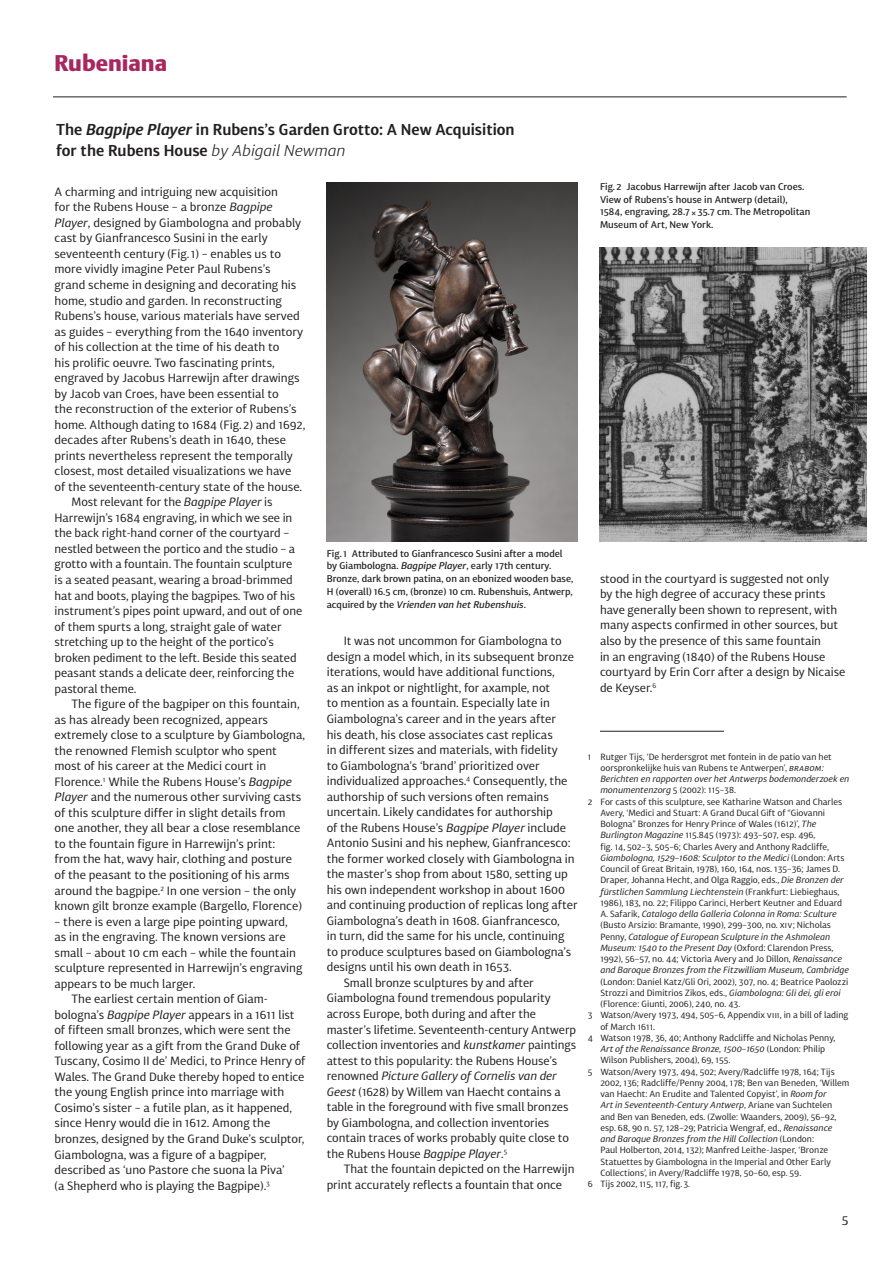
<style>
.page{position:relative;width:893px;height:1263px;background:#fff}
.page>*{position:absolute;margin:0;border:0;box-sizing:border-box;transform-origin:0 0}
.tc{font:900 22.5px "DTL Argo T";color:#a7285f}
.tb2{font:600 15.75px/21px "Diaria Sans Pro";color:#231f20}
.pa_8_5_12{font:12.75px "Diaria Sans Pro";color:#231f20}
.p_8_5_12{font:12px/15.6px "Diaria Sans Pro";color:#231f20}
.bs{font:500 9.75px/12.8px "Diaria Sans Pro";color:#231f20}
.noot{font:9px/11.2px "Diaria Sans Pro";color:#231f20}
.s1{font-style:italic}
.s2{font-weight:300;font-style:italic}
.s3{font-size:10.5px}
</style>
<div class="page">
<hr style="left:53px;top:97px;width:794px;height:1px;background:#231f20">
<hr style="left:600px;top:731px;width:124px;height:1px;background:#231f20">
<img style="left:599px;top:247px;width:268px;height:294px">
<img style="left:327px;top:182px;width:251px;height:359px">
<p class="tc" style="left:55px;top:50px;width:114px">Rubeniana</p>
<p class="tb2" style="left:56px;top:119px;width:460px">The <span class="s1">Bagpipe Player</span> in Rubens’s Garden Grotto: A New Acquisition for the Rubens House <span class="s2">by Abigail Newman</span></p>
<p class="p_8_5_12" style="left:55px;top:184px;width:252px">A charming and intriguing new acquisition<br>for the Rubens House – a bronze <span class="s1">Bagpipe Player</span>, designed by Giambologna and probably cast by Gianfrancesco Susini in the early seventeenth century (Fig.1) – enables us to more vividly imagine Peter Paul Rubens’s<br>grand scheme in designing and decorating his home, studio and garden. In reconstructing Rubens’s house, various materials have served as guides – everything from the 1640 inventory of his collection at the time of his death to<br>his prolific oeuvre. Two fascinating prints, engraved by Jacobus Harrewijn after drawings by Jacob van Croes, have been essential to<br>the reconstruction of the exterior of Rubens’s home. Although dating to 1684 (Fig.2) and 1692, decades after Rubens’s death in 1640, these prints nevertheless represent the temporally closest, most detailed visualizations we have of the seventeenth-century state of the house.</p>
<p class="p_8_5_12" style="left:55px;top:494px;width:249px;text-indent:17px">Most relevant for the <span class="s1">Bagpipe Player</span> is Harrewijn’s 1684 engraving, in which we see in the back right-hand corner of the courtyard – nestled between the portico and the studio – a grotto with a fountain. The fountain sculpture is a seated peasant, wearing a broad-brimmed hat and boots, playing the bagpipes. Two of his instrument’s pipes point upward, and out of one of them spurts a long, straight gale of water stretching up to the height of the portico’s broken pediment to the left. Beside this seated peasant stands a delicate deer, reinforcing the pastoral theme.</p>
<p class="p_8_5_12" style="left:55px;top:696px;width:252px;text-indent:17px">The figure of the bagpiper on this fountain, as has already been recognized, appears extremely close to a sculpture by Giambologna, the renowned Flemish sculptor who spent most of his career at the Medici court in Florence.<sup>1</sup> While the Rubens House’s <span class="s1">Bagpipe Player</span> and the numerous other surviving casts of this sculpture differ in slight details from one another, they all bear a close resemblance to the fountain figure in Harrewijn’s print:<br>from the hat, wavy hair, clothing and posture of the peasant to the positioning of his arms around the bagpipe.<sup>2</sup> In one version – the only known gilt bronze example (Bargello, Florence)</p>
<p class="p_8_5_12" style="left:55px;top:913px;width:250px">– there is even a large pipe pointing upward, as in the engraving. The known versions are small – about 10 cm each – while the fountain sculpture represented in Harrewijn’s engraving appears to be much larger.</p>
<p class="p_8_5_12" style="left:55px;top:991px;width:253px;text-indent:17px">The earliest certain mention of Giam&shy;bologna’s <span class="s1">Bagpipe Player</span> appears in a 1611 list of fifteen small bronzes, which were sent the following year as a gift from the Grand Duke of Tuscany, Cosimo II de’ Medici, to Prince Henry of Wales. The Grand Duke thereby hoped to entice the young English prince into marriage with Cosimo’s sister – a futile plan, as it happened, since Henry would die in 1612. Among the bronzes, designed by the Grand Duke’s sculptor, Giambologna, was a figure of a bagpiper, described as ‘uno Pastore che suona la Piva’<br>(a Shepherd who is playing the Bagpipe).<sup>3</sup></p>
<p class="bs" style="left:327px;top:547px;width:248px">Fig.1 Attributed to Gianfrancesco Susini after a model by Giambologna. <span class="s1">Bagpipe Player</span>, early 17th century.<br>Bronze, dark brown patina, on an ebonized wooden base, H (overall) 16.5 cm, (bronze) 10 cm. Rubenshuis, Antwerp, acquired by the <span class="s1">Vrienden van het Rubenshuis</span>.</p>
<p class="p_8_5_12" style="left:327px;top:633px;width:252px;text-indent:17px">It was not uncommon for Giambologna to design a model which, in its subsequent bronze iterations, would have additional functions,<br>as an inkpot or nightlight, for axample, not<br>to mention as a fountain. Especially late in Giambologna’s career and in the years after<br>his death, his close associates cast replicas<br>in different sizes and materials, with fidelity<br>to Giambologna’s ‘brand’ prioritized over individualized approaches.<sup>4</sup> Consequently, the authorship of such versions often remains uncertain. Likely candidates for authorship<br>of the Rubens House’s <span class="s1">Bagpipe Player</span> include Antonio Susini and his nephew, Gianfrancesco: the former worked closely with Giambologna in the master’s shop from about 1580, setting up his own independent workshop in about 1600 and continuing production of replicas long after Giambologna’s death in 1608. Gianfrancesco,<br>in turn, did the same for his uncle, continuing to produce sculptures based on Giambologna’s designs until his own death in 1653.</p>
<p class="p_8_5_12" style="left:327px;top:975px;width:251px;text-indent:17px">Small bronze sculptures by and after Giambologna found tremendous popularity across Europe, both during and after the master’s lifetime. Seventeenth-century Antwerp collection inventories and <span class="s1">kunstkamer</span> paintings attest to this popularity: the Rubens House’s renowned <span class="s1">Picture Gallery of Cornelis van der Geest</span> (1628) by Willem van Haecht contains a table in the foreground with five small bronzes by Giambologna, and collection inventories contain traces of works probably quite close to the Rubens House <span class="s1">Bagpipe Player</span>.<sup>5</sup></p>
<p class="p_8_5_12" style="left:327px;top:1161px;width:249px;text-indent:17px">That the fountain depicted on the Harrewijn print accurately reflects a fountain that once</p>
<p class="bs" style="left:600px;top:180px;width:212px">Fig.2 Jacobus Harrewijn after Jacob van Croes.<br>View of Rubens’s house in Antwerp (detail), 1584, engraving, 28.7<span class="s3">×</span>35.7 cm. The Metropolitan Museum of Art, New York.</p>
<p class="p_8_5_12" style="left:600px;top:571px;width:247px">stood in the courtyard is suggested not only<br>by the high degree of accuracy these prints have generally been shown to represent, with many aspects confirmed in other sources, but also by the presence of this same fountain<br>in an engraving (1840) of the Rubens House courtyard by Erin Corr after a design by Nicaise de Keyser.<sup>6</sup></p>
<p class="noot" style="left:600px;top:751px;width:250px;text-indent:-13px">1 Rutger Tijs, ‘De herdersgrot met fontein in de patio van het oorspronkelijke huis van Rubens te Antwerpen’, <span class="s1">brabom:<br>Berichten en rapporten over het Antwerps bodemonderzoek en monumentenzorg</span> 5 (2002): 115–38.</p>
<p class="noot" style="left:600px;top:796px;width:250px;text-indent:-13px">2 For casts of this sculpture, see Katharine Watson and Charles Avery, ‘Medici and Stuart: A Grand Ducal Gift of “Giovanni Bologna” Bronzes for Henry Prince of Wales (1612)’, <span class="s1">The Burlington Magazine</span> 115.845 (1973): 493–507, esp. 496,<br>fig. 14, 502–3, 505–6; Charles Avery and Anthony Radcliffe, <span class="s1">Giambologna, 1529–1608: Sculptor to the Medici</span> (London: Arts Council of Great Britain, 1978), 160, 164, nos. 135–36; James D.<br>Draper, Johanna Hecht, and Olga Raggio, eds., <span class="s1">Die Bronzen der fürstlichen Sammlung Liechtenstein</span> (Frankfurt: Liebieghaus, 1986), 183, no. 22; Filippo Carinci, Herbert Keutner and Eduard A. Safarik, <span class="s1">Catalogo della Galleria Colonna in Roma: Sculture </span>(Busto Arsizio: Bramante, 1990), 299–300, no. xiv; Nicholas Penny, <span class="s1">Catalogue of European Sculpture in the Ashmolean Museum: 1540 to the Present Day</span> (Oxford: Clarendon Press, 1992), 56–57, no. 44; Victoria Avery and Jo Dillon, <span class="s1">Renaissance and Baroque Bronzes from the Fitzwilliam Museum, Cambridge </span>(London: Daniel Katz/Gli Ori, 2002), 307, no. 4; Beatrice Paolozzi Strozzi and Dimitrios Zikos, eds., <span class="s1">Giambologna: Gli dei, gli eroi </span>(Florence: Giunti, 2006), 240, no. 43.</p>
<p class="noot" style="left:600px;top:1009px;width:249px;text-indent:-13px">3 Watson/Avery 1973, 494, 505–6, Appendix viii, in a bill of lading of March 1611.</p>
<p class="noot" style="left:600px;top:1032px;width:236px;text-indent:-13px">4 Watson 1978, 36, 40; Anthony Radcliffe and Nicholas Penny,<br><span class="s1">Art of the Renaissance Bronze, 1500–1650</span> (London: Philip<br>Wilson Publishers, 2004), 69, 155.</p>
<p class="noot" style="left:600px;top:1066px;width:250px;text-indent:-13px">5 Watson/Avery 1973, 494, 502; Avery/Radcliffe 1978, 164; Tijs 2002, 136; Radcliffe/Penny 2004, 178; Ben van Beneden, ‘Willem van Haecht: An Erudite and Talented Copyist’, in <span class="s1">Room for<br>Art in Seventeenth-Century Antwerp</span>, Ariane van Suchtelen<br>and Ben van Beneden, eds. (Zwolle: Waanders, 2009), 56–92, esp. 68, 90 n. 57, 128–29; Patricia Wengraf, ed., <span class="s1">Renaissance and Baroque Bronzes from the Hill Collection</span> (London:<br>Paul Holberton, 2014, 132); Manfred Leithe-Jasper, ‘Bronze Statuettes by Giambologna in the Imperial and Other Early Collections’, in Avery/Radcliffe 1978, 50–60, esp. 59.</p>
<p class="noot" style="left:588px;top:1178px;width:104px">6 Tijs 2002, 115, 117, fig.3.</p>
<p class="pa_8_5_12" style="left:842px;top:1211px;width:8px">5</p>
</div>
